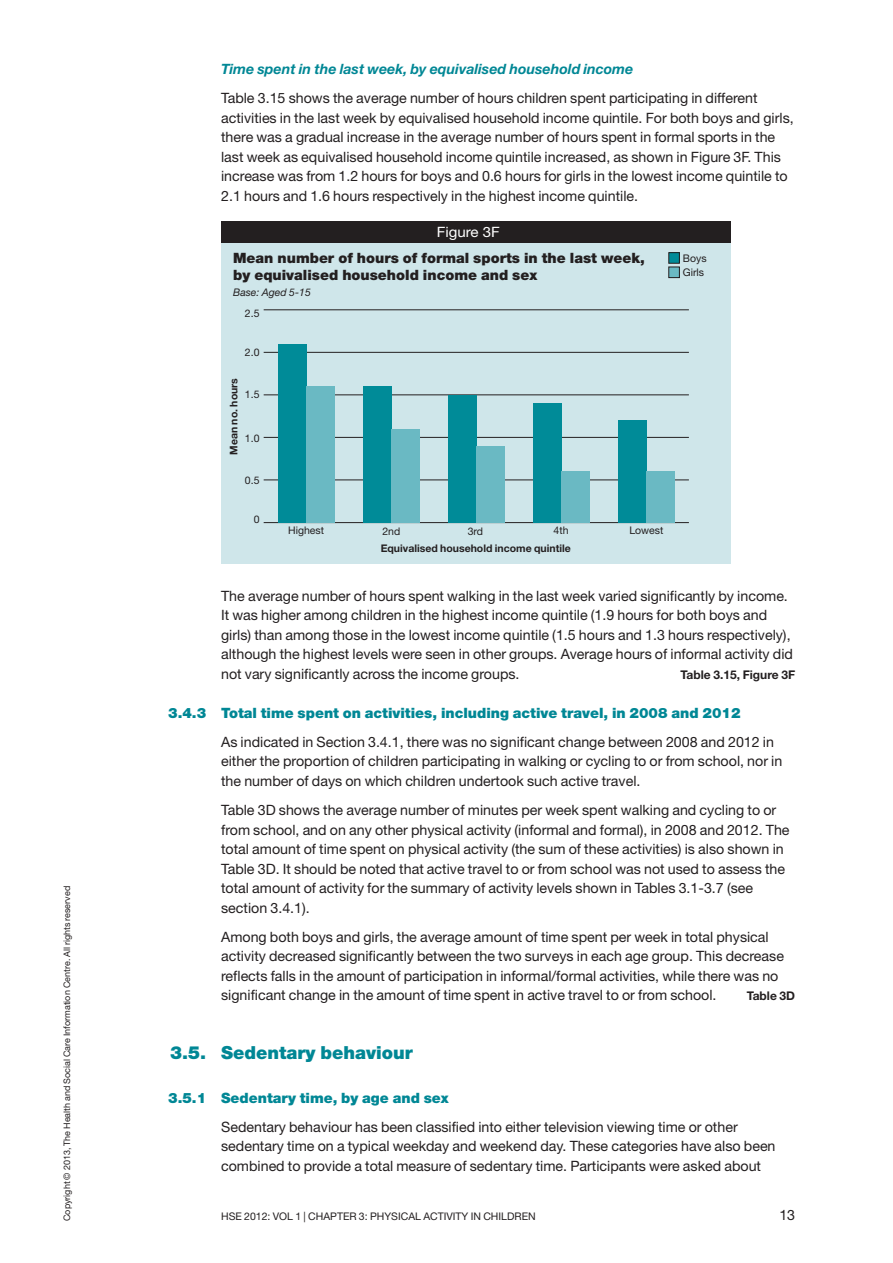
<style>
.page{position:relative;width:893px;height:1263px;background:#fff}
.page>*{position:absolute;margin:0;border:0;box-sizing:border-box;transform-origin:0 0}
.t1{font:900 18px "Helvetica Neue";color:#008795}
.t2{font:14.25px/19.5px "Helvetica Neue";color:#231f20}
.t3{font:900 14.25px "Helvetica Neue";color:#008795}
.t4{font:900 14.25px/16.5px "Helvetica Neue";color:#231f20}
.t5{font:italic 700 14.25px "Helvetica Neue";color:#008795}
.t6{font:14.25px "Helvetica Neue";color:#fff;scale:1.06 1}
.t7{font:700 12px "Helvetica Neue";color:#231f20}
.t8{font:10.5px/14.2px "Helvetica Neue";color:#231f20}
.t9{font:700 10.5px "Helvetica Neue";color:#231f20}
.t10{font:italic 10.5px "Helvetica Neue";color:#231f20}
.t11{font:9px "Helvetica Neue";color:#231f20}
</style>
<div class="page">
<div style="left:221px;top:225px;width:510px;height:339px;background:#cfe6ea"></div>
<div style="left:221px;top:221px;width:509px;height:21px;background:#231f20"></div>
<hr style="left:264px;top:522px;width:425px;height:1px;background:#231f20">
<hr style="left:264px;top:480px;width:425px;height:1px;background:#231f20">
<hr style="left:264px;top:437px;width:425px;height:1px;background:#231f20">
<hr style="left:264px;top:395px;width:425px;height:1px;background:#231f20">
<hr style="left:264px;top:352px;width:425px;height:1px;background:#231f20">
<hr style="left:264px;top:310px;width:425px;height:1px;background:#231f20">
<div style="left:278px;top:344px;width:28px;height:178px;background:#008b98"></div>
<div style="left:363px;top:386px;width:28px;height:136px;background:#008b98"></div>
<div style="left:448px;top:395px;width:28px;height:127px;background:#008b98"></div>
<div style="left:533px;top:403px;width:28px;height:119px;background:#008b98"></div>
<div style="left:618px;top:420px;width:28px;height:102px;background:#008b98"></div>
<div style="left:306px;top:386px;width:28px;height:136px;background:#6ab9c3"></div>
<div style="left:391px;top:429px;width:28px;height:93px;background:#6ab9c3"></div>
<div style="left:476px;top:446px;width:28px;height:76px;background:#6ab9c3"></div>
<div style="left:561px;top:471px;width:28px;height:51px;background:#6ab9c3"></div>
<div style="left:646px;top:471px;width:28px;height:51px;background:#6ab9c3"></div>
<div style="left:669px;top:253px;width:10px;height:10px;background:#008b98"></div>
<div style="left:668px;top:252px;width:12px;height:11px;border:1px solid #231f20"></div>
<div style="left:669px;top:267px;width:10px;height:11px;background:#6ab9c3"></div>
<div style="left:668px;top:267px;width:12px;height:11px;border:1px solid #231f20"></div>
<p class="t11" style="left:64px;top:1221px;width:337px;rotate:-90deg">Copyright © 2013, The Health and Social Care Information Centre. All rights reserved</p>
<p class="t5" style="left:221px;top:64px;width:414px">Time spent in the last week, by equivalised household income</p>
<p class="t2" style="left:221px;top:90px;width:574px">Table 3.15 shows the average number of hours children spent participating in different activities in the last week by equivalised household income quintile. For both boys and girls, there was a gradual increase in the average number of hours spent in formal sports in the last week as equivalised household income quintile increased, as shown in Figure 3F. This increase was from 1.2 hours for boys and 0.6 hours for girls in the lowest income quintile to 2.1 hours and 1.6 hours respectively in the highest income quintile.</p>
<p class="t6" style="left:437px;top:227px;width:61px">Figure 3F</p>
<p class="t4" style="left:233px;top:251px;width:413px">Mean number of hours of formal sports in the last week, by equivalised household income and sex</p>
<p class="t10" style="left:233px;top:289px;width:79px">Base: Aged 5-15</p>
<p class="t8" style="left:245px;top:307px;width:16px">2.5</p>
<p class="t8" style="left:245px;top:346px;width:16px">2.0</p>
<p class="t9" style="left:230px;top:455px;width:78px;rotate:-90deg">Mean no. hours</p>
<p class="t8" style="left:245px;top:388px;width:16px">1.5</p>
<p class="t8" style="left:245px;top:432px;width:16px">1.0</p>
<p class="t8" style="left:245px;top:474px;width:16px">0.5</p>
<p class="t8" style="left:254px;top:513px;width:7px">0</p>
<p class="t8" style="left:288px;top:524px;width:37px">Highest</p>
<p class="t8" style="left:382px;top:525px;width:19px">2nd</p>
<p class="t8" style="left:468px;top:525px;width:17px">3rd</p>
<p class="t9" style="left:381px;top:544px;width:192px">Equivalised household income quintile</p>
<p class="t8" style="left:554px;top:524px;width:16px">4th</p>
<p class="t8" style="left:629px;top:524px;width:36px">Lowest</p>
<p class="t8" style="left:683px;top:252px;width:25px">Boys<br>Girls</p>
<p class="t2" style="left:221px;top:587px;width:573px">The average number of hours spent walking in the last week varied significantly by income.<br>It was higher among children in the highest income quintile (1.9 hours for both boys and girls) than among those in the lowest income quintile (1.5 hours and 1.3 hours respectively), although the highest levels were seen in other groups. Average hours of informal activity did not vary significantly across the income groups.</p>
<p class="t7" style="left:680px;top:670px;width:116px">Table 3.15, Figure 3F</p>
<p class="t3" style="left:168px;top:707px;width:574px">3.4.3 Total time spent on activities, including active travel, in 2008 and 2012</p>
<p class="t2" style="left:221px;top:733px;width:563px">As indicated in Section 3.4.1, there was no significant change between 2008 and 2012 in either the proportion of children participating in walking or cycling to or from school, nor in the number of days on which children undertook such active travel.</p>
<p class="t2" style="left:221px;top:802px;width:570px">Table 3D shows the average number of minutes per week spent walking and cycling to or from school, and on any other physical activity (informal and formal), in 2008 and 2012. The total amount of time spent on physical activity (the sum of these activities) is also shown in Table 3D. It should be noted that active travel to or from school was not used to assess the total amount of activity for the summary of activity levels shown in Tables 3.1-3.7 (see section 3.4.1).</p>
<p class="t2" style="left:221px;top:928px;width:564px">Among both boys and girls, the average amount of time spent per week in total physical activity decreased significantly between the two surveys in each age group. This decrease reflects falls in the amount of participation in informal/formal activities, while there was no significant change in the amount of time spent in active travel to or from school.</p>
<p class="t7" style="left:747px;top:992px;width:50px">Table 3D</p>
<p class="t1" style="left:170px;top:1046px;width:244px">3.5. Sedentary behaviour</p>
<p class="t3" style="left:168px;top:1092px;width:282px">3.5.1 Sedentary time, by age and sex</p>
<p class="t2" style="left:221px;top:1118px;width:556px">Sedentary behaviour has been classified into either television viewing time or other sedentary time on a typical weekday and weekend day. These categories have also been combined to provide a total measure of sedentary time. Participants were asked about</p>
<p class="t8" style="left:221px;top:1210px;width:316px">HSE 2012: VOL 1 | CHAPTER 3: PHYSICAL ACTIVITY IN CHILDREN</p>
<p class="t2" style="left:779px;top:1207px;width:17px">13</p>
</div>
